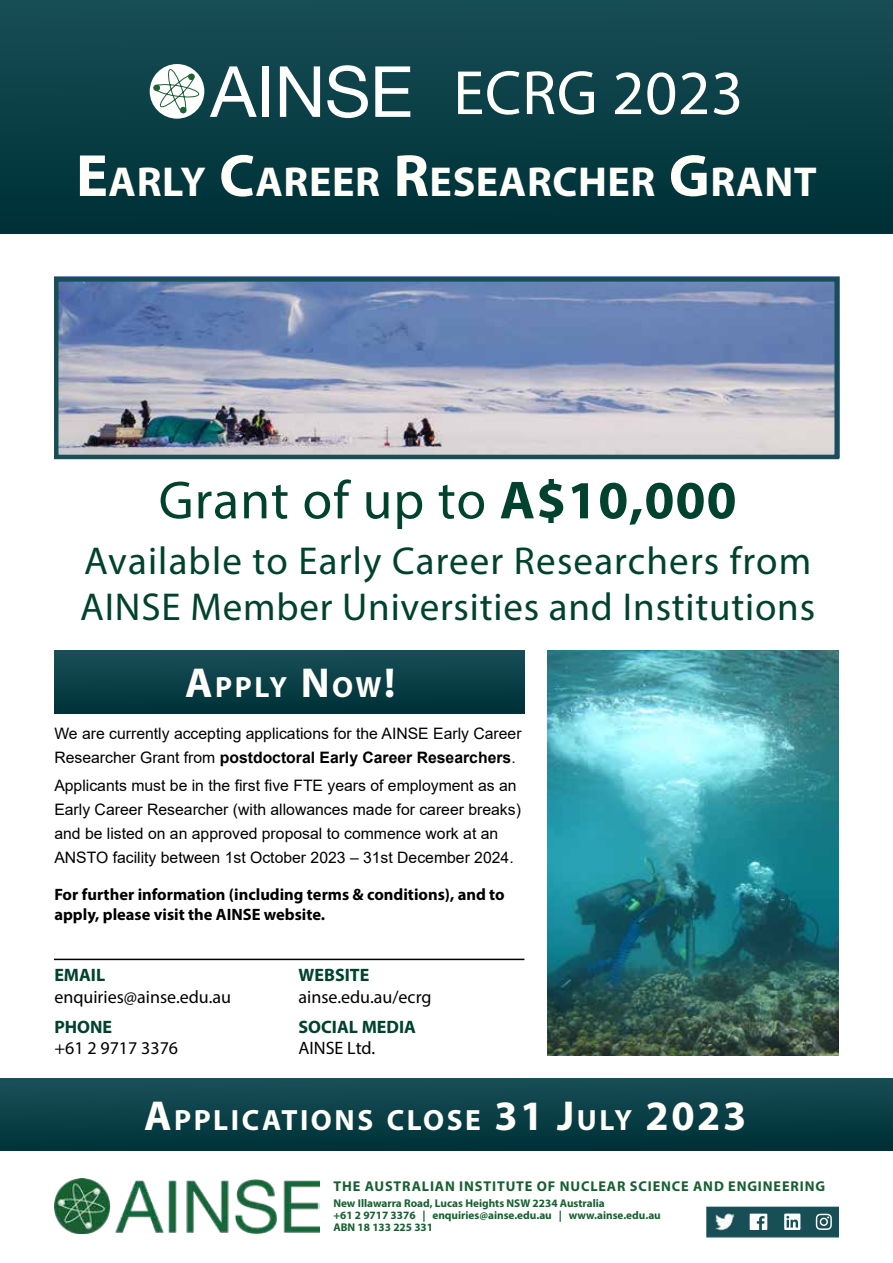
<style>
.page{position:relative;width:893px;height:1263px;background:#fff}
.page>*{position:absolute;margin:0;border:0;box-sizing:border-box;transform-origin:0 0}
.t1{font:63px "Myriad Pro";letter-spacing:.01em;color:#fffef9}
.t2{font:54px "Myriad Pro";letter-spacing:.02em;color:#00422e}
.t3{font:700 42px "Myriad Pro";letter-spacing:.015em;color:#fffef9}
.t4{font:39px/46.8px "Myriad Pro";letter-spacing:.02em;color:#00422e}
.t5{font:700 29.4px "Myriad Pro";letter-spacing:.085em;color:#fffef9}
.t6{font:18px "Myriad Pro";color:#000}
.t7{font:700 18px "Myriad Pro";color:#00422e}
.t8{font:700 16.5px/19.8px "Myriad Pro";color:#000}
.t9{font:15.75px/24px "Arial";color:#000}
.t10{font:700 14.25px "Myriad Pro";letter-spacing:.06em;color:#176031}
.t11{font:700 11.25px/12px "Myriad Pro";color:#176031}
.s1{font-size:60px}
.s2{font-weight:700}
.s3{font-size:42px}
.s4{color:#146031}
</style>
<div class="page">
<img style="left:59px;top:282px;width:775px;height:172px">
<div style="left:54px;top:277px;width:785px;height:182px;border:4px solid #184f57"></div>
<div style="left:0;top:1078px;width:893px;height:72px;background:linear-gradient(to bottom,#194f58,#003138)"></div>
<div style="left:0;top:0;width:893px;height:233px;background:linear-gradient(to bottom,#174d56,#003037)"></div>
<img style="left:54px;top:1178px;width:266px;height:56px">
<hr style="left:54px;top:959px;width:470px;height:1px;background:#000">
<img style="left:547px;top:650px;width:292px;height:405px">
<svg style="left:210px;top:66px;width:47px;height:51px"></svg>
<div style="left:262px;top:66px;width:7px;height:51px;background:#fff"></div>
<svg style="left:280px;top:66px;width:40px;height:51px"></svg>
<svg style="left:327px;top:65px;width:41px;height:53px"></svg>
<svg style="left:375px;top:66px;width:35px;height:51px"></svg>
<div style="left:150px;top:64px;width:54px;height:55px;background:#fff;border-radius:50%"></div>
<svg style="left:153px;top:68px;width:46px;height:46px"></svg>
<div style="left:188px;top:74px;width:7px;height:6px;background:#1e6134;border-radius:50%"></div>
<div style="left:180px;top:107px;width:7px;height:6px;background:#1e6134;border-radius:50%"></div>
<div style="left:153px;top:85px;width:7px;height:6px;background:#1e6134;border-radius:50%"></div>
<div style="left:54px;top:650px;width:471px;height:63px;background:linear-gradient(to bottom,#194f58,#003137)"></div>
<div style="left:706px;top:1206px;width:133px;height:31px;background:#184f57;border:1px solid #184f57"></div>
<img style="left:715px;top:1214px;width:19px;height:16px">
<svg style="left:749px;top:1214px;width:19px;height:16px"></svg>
<svg style="left:750px;top:1213px;width:17px;height:17px"></svg>
<svg style="left:784px;top:1213px;width:18px;height:17px"></svg>
<svg style="left:816px;top:1214px;width:16px;height:16px"></svg>
<h1 class="t1" style="left:453px;top:54px;width:291px">ECRG 2023</h1>
<h3 class="t3" style="left:76px;top:154px;width:742px"><span class="s1">E</span>ARLY <span class="s1">C</span>AREER <span class="s1">R</span>ESEARCHER <span class="s1">G</span>RANT</h3>
<h2 class="t2" style="left:159px;top:467px;width:579px">Grant of up to <span class="s2">A$10,000</span></h2>
<h3 class="t4" style="left:80px;top:537px;width:736px">Available to Early Career Researchers from<br>AINSE Member Universities and Institutions</h3>
<h3 class="t5" style="left:185px;top:668px;width:212px"><span class="s3">A</span>PPLY <span class="s3">N</span> OW<span class="s3">!</span></h3>
<p class="t9" style="left:54px;top:721px;width:469px">We are currently accepting applications for the AINSE Early Career<br>Researcher Grant from <span class="s2">postdoctoral Early Career Researchers</span>.</p>
<p class="t9" style="left:54px;top:773px;width:468px">Applicants must be in the first five FTE years of employment as an Early Career Researcher (with allowances made for career breaks) and be listed on an approved proposal to commence work at an ANSTO facility between 1st October 2023 – 31st December 2024.</p>
<p class="t8" style="left:54px;top:884px;width:452px">For further information (including terms &amp; conditions), and to apply, please visit the AINSE website.</p>
<p class="t7" style="left:54px;top:963px;width:52px">EMAIL</p>
<p class="t6" style="left:54px;top:985px;width:178px">enquiries@ainse.edu.au</p>
<p class="t7" style="left:54px;top:1015px;width:59px">PHONE</p>
<p class="t6" style="left:54px;top:1037px;width:125px">+61 2 9717 3376</p>
<p class="t7" style="left:299px;top:963px;width:72px">WEBSITE</p>
<p class="t6" style="left:299px;top:985px;width:134px">ainse.edu.au/ecrg</p>
<p class="t7" style="left:299px;top:1015px;width:119px">SOCIAL MEDIA</p>
<p class="t6" style="left:299px;top:1037px;width:78px">AINSE Ltd.</p>
<h3 class="t5" style="left:144px;top:1101px;width:604px"><span class="s3">A</span>PPLICATIONS CLOSE <span class="s3">31 J</span>ULY <span class="s3">2023</span></h3>
<p class="t10" style="left:333px;top:1177px;width:493px">THE AUSTRALIAN INSTITUTE OF NUCLEAR SCIENCE AND ENGINEERING</p>
<p class="t11" style="left:333px;top:1197px;width:329px">New Illawarra Road, Lucas Heights NSW 2234 Australia<br>+61 2 97<span class="s4">17 3376 | enquiries@ainse.edu.au | w</span>ww.ainse.edu.au<br>ABN 18 133 225 331</p>
</div>
